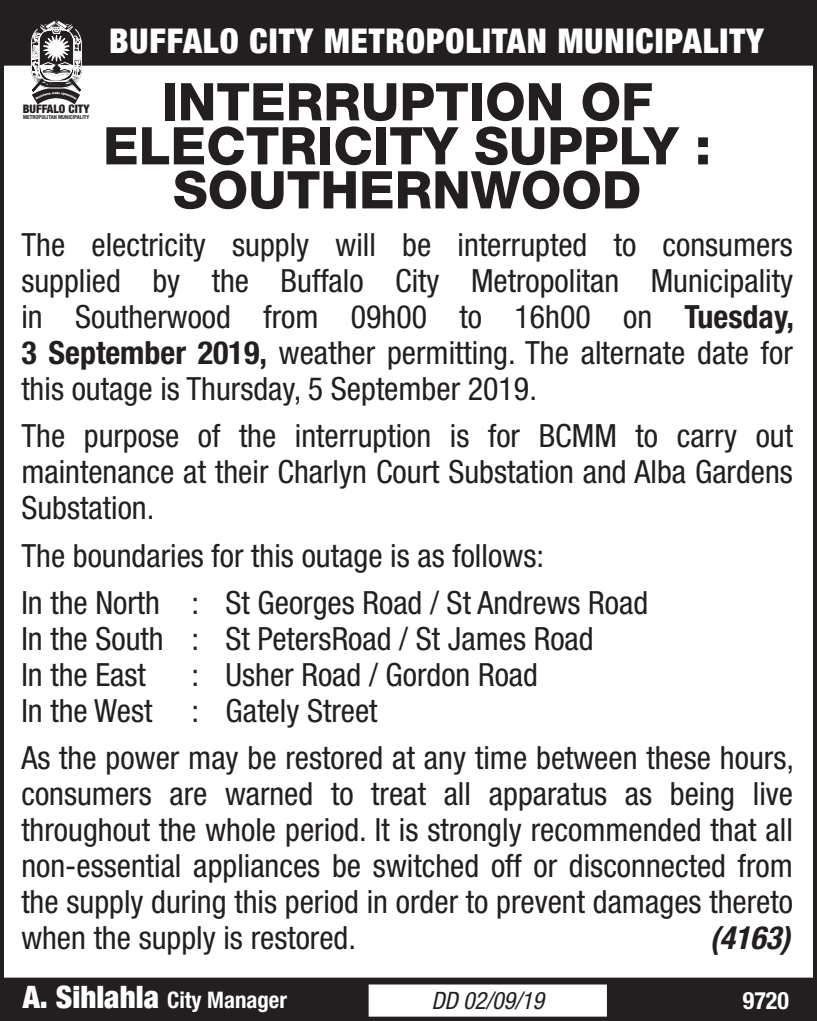
<style>
.page{position:relative;width:817px;height:1021px;background:#fff}
.page>*{position:absolute;margin:0;border:0;box-sizing:border-box;transform-origin:0 0}
.t1{font:800 52px/44px "Helvetica Neue LT Std";color:#231f20;text-align:center}
.t2{font:900 condensed 34px "Helvetica Neue";letter-spacing:.03em;color:#fff}
.t3{font:condensed 32px/36px "Helvetica Neue LT Std";color:#231f20;text-align:justify}
.t4{font:italic 700 condensed 32px "Helvetica Neue LT Std";color:#231f20}
.t5{font:italic condensed 24px "Helvetica Neue LT Std";letter-spacing:-.01em;color:#231f20}
.t6{font:700 condensed 24px "Helvetica Neue LT Std";color:#fff}
.t7{font:700 condensed 22.8px "Helvetica Neue LT Std";color:#fff}
.t8{font:900 condensed 11.6px "Helvetica Neue LT Std";color:#231f20}
.t9{font:700 condensed 5.6px "Helvetica Neue LT Std";color:#231f20}
.s1{font-weight:700}
.s2{font-family:"Helvetica Neue";font-weight:900;font-size:30.8px}
</style>
<div class="page">
<div style="left:2px;top:1px;width:812px;height:63px;background:#231f20"></div>
<div style="left:0;top:0;width:816px;height:66px;border:4px solid #231f20"></div>
<div style="left:2px;top:979px;width:812px;height:41px;background:#231f20"></div>
<div style="left:0;top:977px;width:816px;height:43px;border:4px solid #231f20"></div>
<div style="left:368px;top:984px;width:238px;height:32px;background:#fff;border:2px solid #fff"></div>
<svg style="left:30px;top:20px;width:53px;height:85px"></svg>
<div style="left:39px;top:29px;width:35px;height:53px;border:1px solid #fff;border-radius:12px"></div>
<p class="t2" style="left:109px;top:13px;width:656px">BUFFALO CITY METROPOLITAN MUNICIPALITY</p>
<p class="t1" style="left:103px;top:80px;width:609px">INTERRUPTION OF<br>ELECTRICITY SUPPLY :<br>SOUTHERNWOOD</p>
<p class="t3" style="left:21px;top:226px;width:774px">The electricity supply will be interrupted to consumers supplied by the Buffalo City Metropolitan Municipality in Southerwood from 09h00 to 16h00 on <span class="s1">Tuesday, 3 September 2019,</span> weather permitting. The alternate date for this outage is Thursday, 5 September 2019.</p>
<p class="t3" style="left:21px;top:417px;width:773px">The purpose of the interruption is for BCMM to carry out maintenance at their Charlyn Court Substation and Alba Gardens Substation.</p>
<p class="t3" style="left:21px;top:537px;width:524px">The boundaries for this outage is as follows:</p>
<p class="t3" style="left:21px;top:584px;width:628px">In the North : St Georges Road / St Andrews Road</p>
<p class="t3" style="left:21px;top:620px;width:573px">In the South : St PetersRoad / St James Road</p>
<p class="t3" style="left:21px;top:656px;width:126px">In the East</p>
<p class="t3" style="left:191px;top:656px;width:348px">: Usher Road / Gordon Road</p>
<p class="t3" style="left:21px;top:692px;width:357px">In the West : Gately Street</p>
<p class="t3" style="left:21px;top:739px;width:774px">As the power may be restored at any time between these hours, consumers are warned to treat all apparatus as being live throughout the whole period. It is strongly recommended that all non-essential appliances be switched off or disconnected from the supply during this period in order to prevent damages thereto when the supply is restored.</p>
<p class="t8" style="left:23px;top:102px;width:68px">BUFFALO CITY</p>
<p class="t9" style="left:23px;top:113px;width:68px">METROPOLITAN MUNICIPALITY</p>
<p class="t4" style="left:709px;top:918px;width:82px">(4163)</p>
<p class="t7" style="left:23px;top:986px;width:266px"><span class="s2">A. Sihlahla</span> City Manager</p>
<p class="t5" style="left:431px;top:986px;width:114px">DD 02/09/19</p>
<p class="t6" style="left:742px;top:986px;width:48px">9720</p>
</div>
